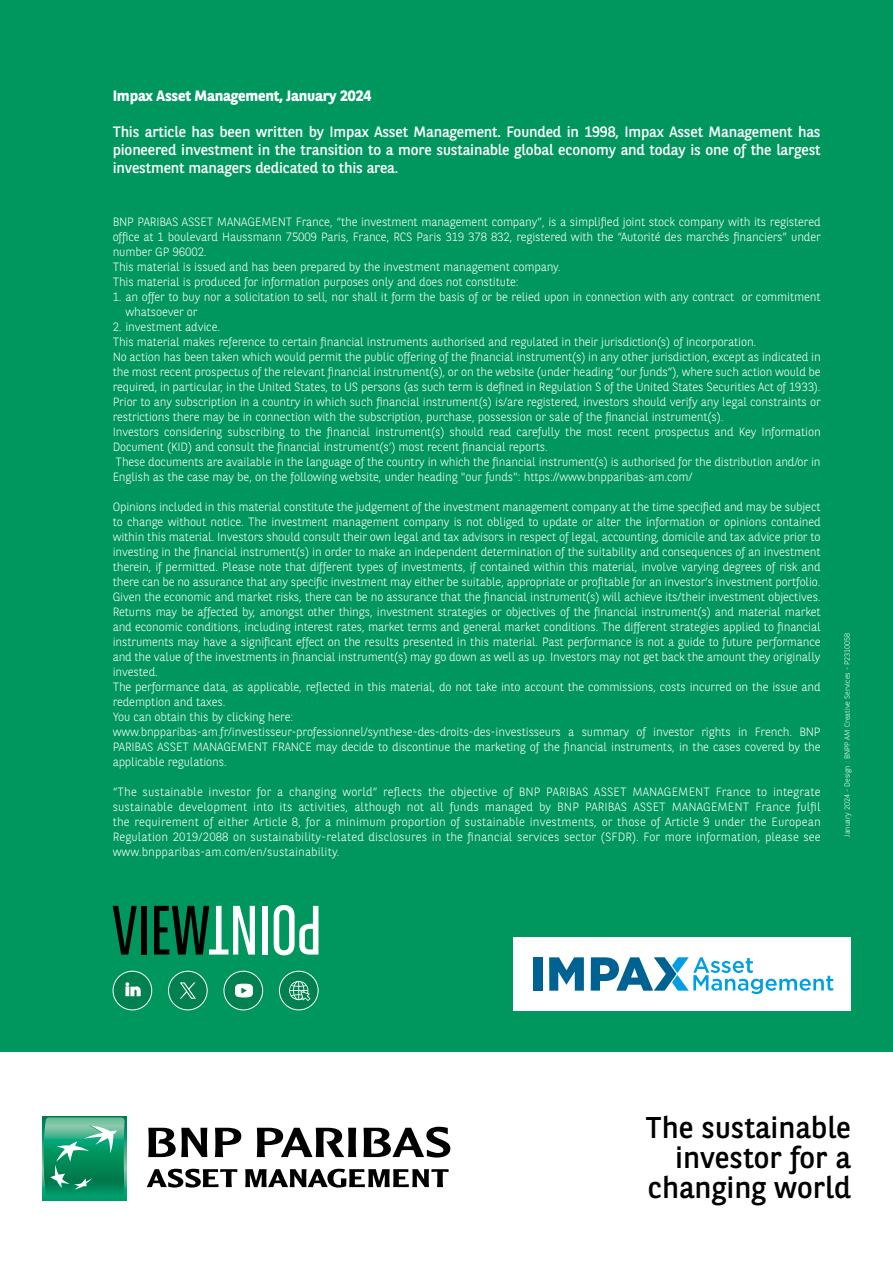
<style>
.page{position:relative;width:893px;height:1263px;background:#fff}
.page>*{position:absolute;margin:0;border:0;box-sizing:border-box;transform-origin:0 0}
.t1{font:30px/30px "BNPP Sans";color:#000;text-align:right}
.t2{font:15px/18px "BNPP Sans";letter-spacing:-.01em;color:#fff;text-align:justify}
.t3{font:700 15px "BNPP Sans";letter-spacing:-.01em;color:#fff}
.t4{font:300 12px/15px "BNPP Sans";letter-spacing:-.01em;color:#fff}
.t5{font:300 7.5px "BNPP Sans";color:#fff}
</style>
<div class="page">
<div style="left:0;top:0;width:893px;height:1087px;background:#00975f"></div>
<svg style="left:112px;top:970px;width:40px;height:41px"></svg>
<div style="left:279px;top:971px;width:39px;height:39px;background:#03804f;border-radius:19px"></div>
<div style="left:279px;top:971px;width:39px;height:39px;border:1px solid #fff;border-radius:50%"></div>
<svg style="left:289px;top:981px;width:21px;height:20px"></svg>
<svg style="left:113px;top:906px;width:24px;height:48px"></svg>
<div style="left:141px;top:906px;width:6px;height:48px;background:#000"></div>
<svg style="left:274px;top:905px;width:44px;height:50px"></svg>
<div style="left:262px;top:906px;width:6px;height:48px;background:#fff"></div>
<svg style="left:154px;top:906px;width:101px;height:48px"></svg>
<svg style="left:223px;top:970px;width:40px;height:41px"></svg>
<div style="left:169px;top:971px;width:38px;height:39px;background:#03804f;border-radius:19px"></div>
<div style="left:168px;top:971px;width:40px;height:39px;border:1px solid #fff;border-radius:50%"></div>
<svg style="left:180px;top:982px;width:16px;height:17px"></svg>
<div style="left:0;top:1052px;width:893px;height:211px;background:#fff"></div>
<svg style="left:147px;top:1169px;width:90px;height:18px"></svg>
<svg style="left:245px;top:1169px;width:204px;height:18px"></svg>
<svg style="left:148px;top:1128px;width:59px;height:29px"></svg>
<svg style="left:215px;top:1128px;width:26px;height:29px"></svg>
<svg style="left:257px;top:1128px;width:99px;height:29px"></svg>
<svg style="left:363px;top:1127px;width:87px;height:30px"></svg>
<div style="left:42px;top:1116px;width:84px;height:84px;background:linear-gradient(to right,#009d69,#009d69)"></div>
<svg style="left:44px;top:1117px;width:81px;height:80px;background:#2fa37a"></svg>
<div style="left:513px;top:937px;width:338px;height:73px;background:#fff"></div>
<div style="left:533px;top:957px;width:9px;height:34px;background:#006293"></div>
<svg style="left:549px;top:957px;width:35px;height:34px"></svg>
<svg style="left:591px;top:957px;width:242px;height:37px"></svg>
<p class="t3" style="left:113px;top:86px;width:260px">Impax Asset Management, January 2024</p>
<p class="t2" style="left:113px;top:122px;width:710px">This article has been written by Impax Asset Management. Founded in 1998, Impax Asset Management has pioneered investment in the transition to a more sustainable global economy and today is one of the largest investment managers dedicated to this area.</p>
<p class="t4" style="left:113px;top:213px;width:710px">BNP PARIBAS ASSET MANAGEMENT France, “the investment management company”, is a simplified joint stock company with its registered office at 1 boulevard Haussmann 75009 Paris, France, RCS Paris 319 378 832, registered with the “Autorité des marchés financiers” under number GP 96002.<br>This material is issued and has been prepared by the investment management company.<br>This material is produced for information purposes only and does not constitute:</p>
<p class="t4" style="left:125px;top:288px;width:697px;text-indent:-13px">1. an offer to buy nor a solicitation to sell, nor shall it form the basis of or be relied upon in connection with any contract or commitment whatsoever or</p>
<p class="t4" style="left:113px;top:318px;width:710px">2. investment advice.<br>This material makes reference to certain financial instruments authorised and regulated in their jurisdiction(s) of incorporation.<br>No action has been taken which would permit the public offering of the financial instrument(s) in any other jurisdiction, except as indicated in the most recent prospectus of the relevant financial instrument(s), or on the website (under heading “our funds”), where such action would be required, in particular, in the United States, to US persons (as such term is defined in Regulation S of the United States Securities Act of 1933).<br>Prior to any subscription in a country in which such financial instrument(s) is/are registered, investors should verify any legal constraints or restrictions there may be in connection with the subscription, purchase, possession or sale of the financial instrument(s).<br>Investors considering subscribing to the financial instrument(s) should read carefully the most recent prospectus and Key Information Document (KID) and consult the financial instrument(s’) most recent financial reports.<br>These documents are available in the language of the country in which the financial instrument(s) is authorised for the distribution and/or in English as the case may be, on the following website, under heading "our funds": https://www.bnpparibas-am.com/</p>
<p class="t4" style="left:113px;top:498px;width:710px">Opinions included in this material constitute the judgement of the investment management company at the time specified and may be subject to change without notice. The investment management company is not obliged to update or alter the information or opinions contained within this material. Investors should consult their own legal and tax advisors in respect of legal, accounting, domicile and tax advice prior to investing in the financial instrument(s) in order to make an independent determination of the suitability and consequences of an investment therein, if permitted. Please note that different types of investments, if contained within this material, involve varying degrees of risk and there can be no assurance that any specific investment may either be suitable, appropriate or profitable for an investor’s investment portfolio.<br>Given the economic and market risks, there can be no assurance that the financial instrument(s) will achieve its/their investment objectives.<br>Returns may be affected by, amongst other things, investment strategies or objectives of the financial instrument(s) and material market and economic conditions, including interest rates, market terms and general market conditions. The different strategies applied to financial instruments may have a significant effect on the results presented in this material. Past performance is not a guide to future performance and the value of the investments in financial instrument(s) may go down as well as up. Investors may not get back the amount they originally invested.<br>The performance data, as applicable, reflected in this material, do not take into account the commissions, costs incurred on the issue and redemption and taxes.<br>You can obtain this by clicking here:<br>www.bnpparibas-am.fr/investisseur-professionnel/synthese-des-droits-des-investisseurs a summary of investor rights in French. BNP PARIBAS ASSET MANAGEMENT FRANCE may decide to discontinue the marketing of the financial instruments, in the cases covered by the applicable regulations.</p>
<p class="t4" style="left:113px;top:783px;width:710px;text-align:justify">“The sustainable investor for a changing world” reflects the objective of BNP PARIBAS ASSET MANAGEMENT France to integrate sustainable development into its activities, although not all funds managed by BNP PARIBAS ASSET MANAGEMENT France fulfil the requirement of either Article 8, for a minimum proportion of sustainable investments, or those of Article 9 under the European Regulation 2019/2088 on sustainability-related disclosures in the financial services sector (SFDR). For more information, please see www.bnpparibas-am.com/en/sustainability.</p>
<p class="t5" style="left:842px;top:837px;width:205px;rotate:-90deg">January 2024 - Design : BNPP AM Creative Services - P2310058</p>
<h1 class="t1" style="left:646px;top:1111px;width:207px">The sustainable investor for a changing world</h1>
</div>
